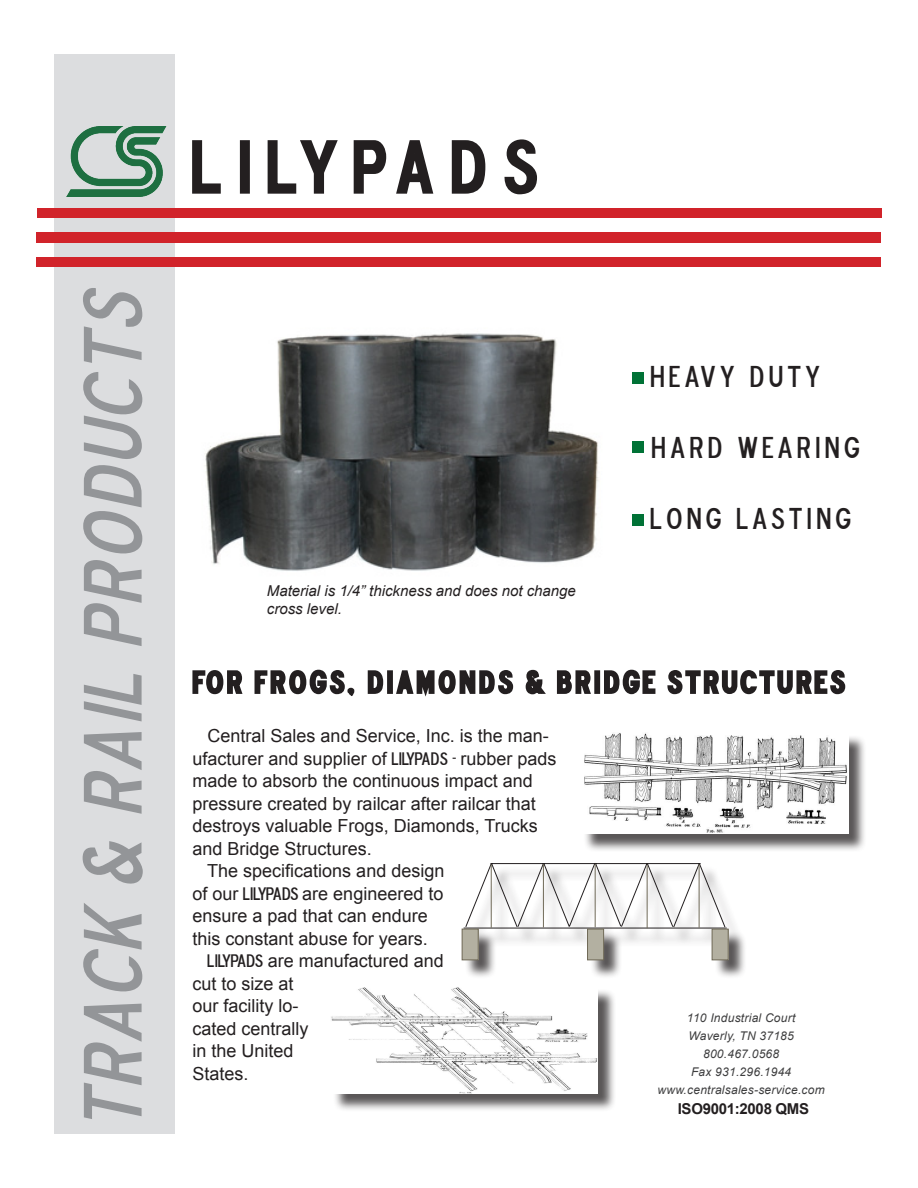
<style>
.page{position:relative;width:918px;height:1188px;background:#fff}
.page>*{position:absolute;margin:0;border:0;box-sizing:border-box;transform-origin:0 0}
.t1{font:italic 84px "Blue Highway D Type";color:#939598}
.t2{font:73.5px "Blue Highway D Type";letter-spacing:.22em;color:#231f20}
.t3{font:30px "Blue Highway D Type";letter-spacing:.15em;color:#231f20}
.t4{font:18px/22.5px "Arial";color:#231f20}
.t5{font:italic 15px/18px "Arial";color:#231f20}
.t6{font:700 15px "Arial";letter-spacing:-.02em;color:#231f20}
.t7{font:italic 12px "Arial";letter-spacing:.02em;color:#3e3e3f}
.s1{font-family:"Blue Highway D Type"}
</style>
<div class="page">
<div style="left:55px;top:54px;width:120px;height:1080px;background:#dcdddf"></div>
<svg style="left:192px;top:140px;width:29px;height:54px"></svg>
<div style="left:240px;top:140px;width:10px;height:54px;border:3px solid #231f20"></div>
<svg style="left:267px;top:140px;width:71px;height:54px"></svg>
<svg style="left:353px;top:140px;width:34px;height:54px"></svg>
<svg style="left:396px;top:140px;width:38px;height:54px"></svg>
<svg style="left:451px;top:140px;width:35px;height:54px"></svg>
<svg style="left:504px;top:139px;width:33px;height:56px"></svg>
<div style="left:37px;top:208px;width:844px;height:10px;background:#d1232a"></div>
<div style="left:37px;top:233px;width:844px;height:10px;background:#d1232a"></div>
<div style="left:37px;top:258px;width:844px;height:9px;background:#d1232a"></div>
<svg style="left:192px;top:670px;width:51px;height:25px"></svg>
<svg style="left:254px;top:669px;width:101px;height:27px"></svg>
<svg style="left:367px;top:670px;width:17px;height:24px"></svg>
<div style="left:387px;top:670px;width:6px;height:24px;border:3px solid #231f20"></div>
<svg style="left:396px;top:670px;width:118px;height:27px"></svg>
<svg style="left:525px;top:669px;width:21px;height:26px"></svg>
<svg style="left:556px;top:670px;width:35px;height:24px"></svg>
<div style="left:594px;top:670px;width:6px;height:24px;border:3px solid #231f20"></div>
<svg style="left:604px;top:669px;width:52px;height:26px"></svg>
<svg style="left:667px;top:670px;width:179px;height:25px"></svg>
<img style="left:205px;top:333px;width:394px;height:238px">
<div style="left:464px;top:866px;width:283px;height:113px;background:#231f20;opacity:.75"></div>
<hr style="left:464px;top:928px;width:263px;height:1px;background:#231f20">
<div style="left:462px;top:929px;width:16px;height:31px;background:#b3b0a1"></div>
<div style="left:462px;top:929px;width:17px;height:31px;border:1px solid #706a58"></div>
<svg style="left:465px;top:863px;width:261px;height:65px"></svg>
<hr style="left:491px;top:864px;width:1px;height:64px;background:#706a58">
<hr style="left:543px;top:864px;width:1px;height:64px;background:#706a58">
<hr style="left:595px;top:864px;width:1px;height:63px;background:#706a58">
<hr style="left:647px;top:865px;width:1px;height:63px;background:#706a58">
<hr style="left:699px;top:864px;width:1px;height:64px;background:#706a58">
<div style="left:712px;top:929px;width:16px;height:31px;background:#b3b0a1"></div>
<div style="left:712px;top:929px;width:17px;height:31px;border:1px solid #706a58"></div>
<div style="left:588px;top:929px;width:16px;height:31px;background:#b3b0a1"></div>
<div style="left:587px;top:929px;width:17px;height:31px;border:1px solid #706a58"></div>
<img style="left:67px;top:126px;width:100px;height:71px">
<div style="left:583px;top:735px;width:284px;height:118px;background:#231f20;opacity:.75"></div>
<img style="left:583px;top:733px;width:265px;height:101px">
<div style="left:333px;top:989px;width:283px;height:123px;background:#231f20;opacity:.75"></div>
<img style="left:331px;top:987px;width:266px;height:107px">
<div style="left:632px;top:372px;width:11px;height:11px;background:#007236"></div>
<div style="left:632px;top:441px;width:11px;height:12px;background:#007236"></div>
<div style="left:632px;top:514px;width:11px;height:12px;background:#007236"></div>
<p class="t1" style="left:59px;top:1132px;width:859px;rotate:-90deg">Track &amp; Rail products</p>
<p class="t2" style="left:193px;top:120px;width:345px">LILYPADS</p>
<p class="t5" style="left:267px;top:582px;width:311px">Material is 1/4” thickness and does not change cross level.</p>
<p class="t4" style="left:193px;top:725px;width:365px;text-indent:15px">Central Sales and Service, Inc. is the man&shy;ufacturer and supplier of <span class="s1">LILYPADS -</span> rubber pads made to absorb the continuous impact and pressure created by railcar after railcar that destroys valuable Frogs, Diamonds, Trucks and Bridge Structures.</p>
<p class="t4" style="left:193px;top:860px;width:253px;text-indent:15px">The specifications and design of our <span class="s1">LILYPADS</span> are engineered to ensure a pad that can endure this constant abuse for years.</p>
<p class="t4" style="left:193px;top:950px;width:253px;text-indent:15px"><span class="s1">LILYPADS</span> are manufactured and cut to size at<br>our facility lo-<br>cated centrally<br>in the United<br>States.</p>
<p class="t3" style="left:650px;top:357px;width:171px">HEAVY DUTY</p>
<p class="t3" style="left:650px;top:429px;width:211px">HARD WEARING</p>
<p class="t3" style="left:650px;top:500px;width:202px">LONG LASTING</p>
<p class="t7" style="left:687px;top:1010px;width:110px">110 Industrial Court</p>
<p class="t7" style="left:688px;top:1028px;width:107px">Waverly, TN 37185</p>
<p class="t7" style="left:703px;top:1046px;width:78px">800.467.0568</p>
<p class="t7" style="left:691px;top:1064px;width:102px">Fax 931.296.1944</p>
<p class="t7" style="left:658px;top:1082px;width:169px">www.centralsales-service.com</p>
<p class="t6" style="left:678px;top:1099px;width:133px">ISO9001:2008 QMS</p>
</div>
